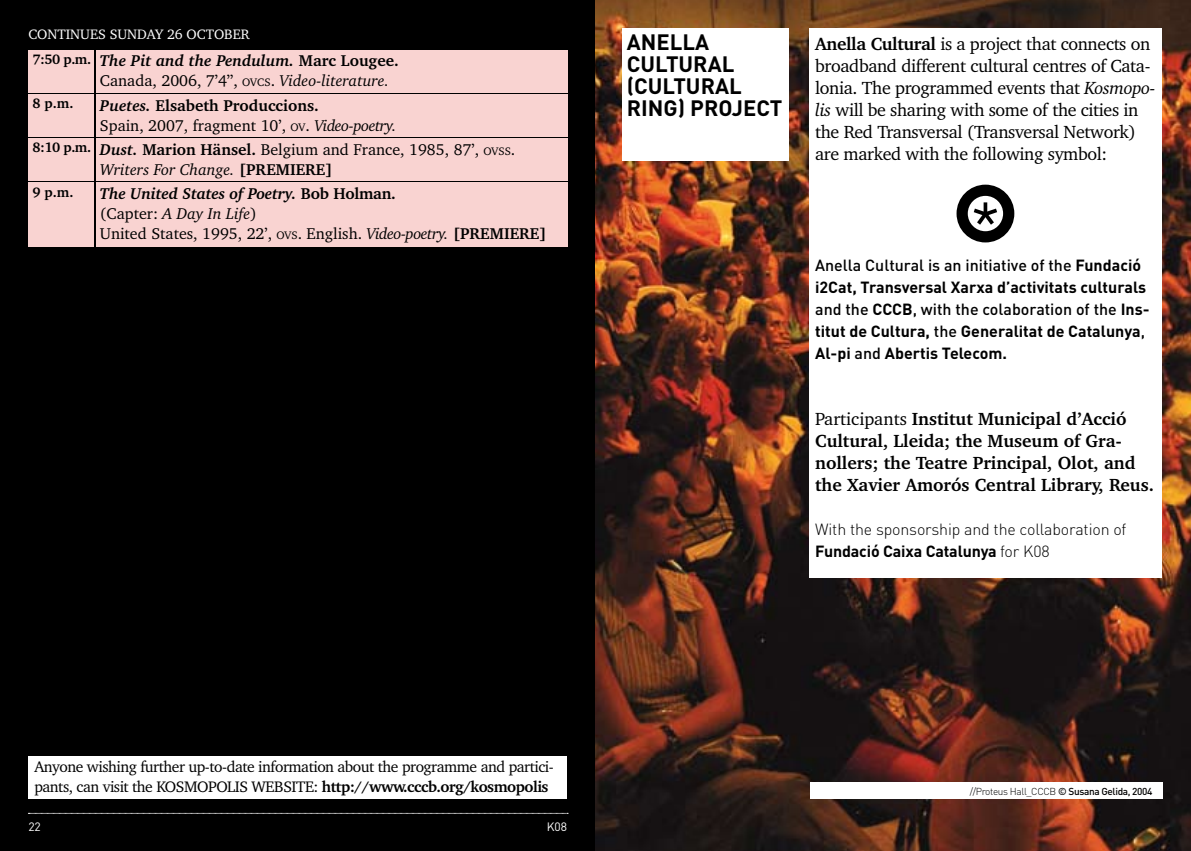
<style>
.page{position:relative;width:1191px;height:851px;background:#fff}
.page>*{position:absolute;margin:0;border:0;box-sizing:border-box;transform-origin:0 0}
.t1{font:700 22px/22px "DIN";color:#000}
.t2{font:18px/22px "Charter BT";letter-spacing:-.02em;color:#000}
.t3{font:700 18px/22px "Charter BT";color:#000}
.t4{font:16px/20px "Charter BT";color:#000}
.t5{font:700 16px/22px "DIN";color:#000}
.t6{font:italic 700 16px/20px "Charter BT";color:#000}
.t7{font:300 16px/22px "DIN";letter-spacing:-.01em;color:#000}
.t8{font:15.6px/20px "Charter BT";letter-spacing:-.03em;color:#000}
.t9{font:14px "Charter BT";color:#fff}
.t10{font:700 14px "Charter BT";color:#000}
.t11{font:12px "DIN";color:#fff}
.t12{font:300 10px "DIN";letter-spacing:-.035em;color:#000}
.s1{font-style:normal;font-size:14px}
.s2{font-style:normal}
.s3{font-weight:400;font-style:normal}
.s4{font-weight:400;font-style:normal;font-size:11.2px}
.s5{font-weight:400}
.s6{font-weight:700;font-style:italic}
.s7{font-weight:700}
.s8{font-size:11.2px}
.s9{font-style:italic}
.s10{font-weight:500}
</style>
<div class="page">
<div style="left:0;top:0;width:595px;height:850px;background:#000"></div>
<svg style="left:28px;top:812px;width:540px;height:1px"></svg>
<img style="left:595px;top:0;width:596px;height:850px">
<div style="left:809px;top:28px;width:352px;height:550px;background:#fff"></div>
<div style="left:623px;top:28px;width:166px;height:132px;background:#fff"></div>
<div style="left:810px;top:782px;width:352px;height:16px;background:#fff"></div>
<div style="left:28px;top:756px;width:539px;height:42px;background:#fff"></div>
<div style="left:96px;top:139px;width:471px;height:42px;background:#f9d3d1"></div>
<div style="left:96px;top:183px;width:471px;height:64px;background:#f9d3d1"></div>
<div style="left:28px;top:139px;width:66px;height:42px;background:#f9d3d1"></div>
<div style="left:28px;top:183px;width:66px;height:64px;background:#f9d3d1"></div>
<div style="left:96px;top:95px;width:471px;height:42px;background:#f9d3d1"></div>
<div style="left:28px;top:95px;width:66px;height:42px;background:#f9d3d1"></div>
<div style="left:28px;top:50px;width:66px;height:43px;background:#f9d3d1"></div>
<div style="left:96px;top:50px;width:471px;height:43px;background:#f9d3d1"></div>
<div style="left:956px;top:185px;width:58px;height:57px;background:#000;border-radius:50%"></div>
<div style="left:967px;top:196px;width:36px;height:35px;background:#fff;border-radius:50%"></div>
<svg style="left:973px;top:202px;width:24px;height:23px"></svg>
<p class="t9" style="left:28px;top:26px;width:223px">CONTINUES SUNDAY 26 OCTOBER</p>
<p class="t6" style="left:100px;top:50px;width:300px;text-indent:-68px"><span class="s1">7:50 p.m.</span> The Pit and the Pendulum. <span class="s2">Marc Lougee.<br></span><span class="s3">Canada, 2006, 7’4’’,</span> <span class="s4">OVCS</span><span class="s3">.</span> <span class="s5">Video-literature.</span></p>
<p class="t10" style="left:32px;top:95px;width:43px">8 p.m.</p>
<p class="t10" style="left:32px;top:139px;width:60px">8:10 p.m.</p>
<p class="t10" style="left:32px;top:183px;width:43px">9 p.m.</p>
<p class="t4" style="left:100px;top:95px;width:298px"><span class="s6">Puetes.</span> <span class="s7">Elsabeth Produccions.<br></span>Spain, 2007, fragment 10’, <span class="s8">OV</span>. <span class="s9">Video-poetry.</span></p>
<p class="t4" style="left:100px;top:139px;width:417px"><span class="s6">Dust.</span> <span class="s7">Marion Hänsel.</span> Belgium and France, 1985, 87’, <span class="s8">OVSS</span>.<br><span class="s9">Writers For Change.</span> <span class="s7">[PREMIERE]</span></p>
<p class="t4" style="left:100px;top:183px;width:448px"><span class="s6">The United States of Poetry.</span> <span class="s7">Bob Holman.<br></span>(Capter: <span class="s9">A Day In Life</span>)<br>United States, 1995, 22’, <span class="s8">OVS</span>. English. <span class="s9">Video-poetry.</span> <span class="s7">[PREMIERE]</span></p>
<h1 class="t1" style="left:627px;top:30px;width:157px">ANELLA<br>CULTURAL (CULTURAL<br>RING) PROJECT</h1>
<p class="t2" style="left:815px;top:33px;width:342px"><span class="s7">Anella Cultural</span> is a project that connects on broadband different cultural centres of Cata&shy;lonia. The programmed events that <span class="s9">Kosmopo&shy;lis</span> will be sharing with some of the cities in the Red Transversal (Transversal Network) are marked with the following symbol:</p>
<p class="t5" style="left:815px;top:253px;width:336px"><span class="s10">Anella Cultural is an initiative of the</span> Fundació i2Cat, Transversal Xarxa d’activitats culturals <span class="s10">and the</span> CCCB<span class="s10">, with the colaboration of the</span> Ins&shy;titut de Cultura, <span class="s10">the</span> Generalitat de Catalunya<span class="s10">, </span>Al-pi <span class="s10">and</span> Abertis Telecom.</p>
<p class="t3" style="left:815px;top:407px;width:340px"><span class="s5">Participants</span> Institut Municipal d’Acció Cultural, Lleida; the Museum of Gra&shy;nollers; the Teatre Principal, Olot, and the Xavier Amorós Central Library, Reus.</p>
<p class="t7" style="left:815px;top:517px;width:313px">With the sponsorship and the collaboration of<br><span class="s7">Fundació Caixa Catalunya</span> for K08</p>
<p class="t8" style="left:34px;top:755px;width:521px">Anyone wishing further up-to-date information about the programme and partici&shy;pants, can visit the KOSMOPOLIS WEBSITE: <span class="s7">http://www.cccb.org/kosmopolis</span></p>
<p class="t11" style="left:28px;top:818px;width:14px">22</p>
<p class="t11" style="left:547px;top:818px;width:22px">K08</p>
<p class="t12" style="left:970px;top:785px;width:184px">//Proteus Hall_CCCB <span class="s10">© Susana Gelida, 2004</span></p>
</div>
